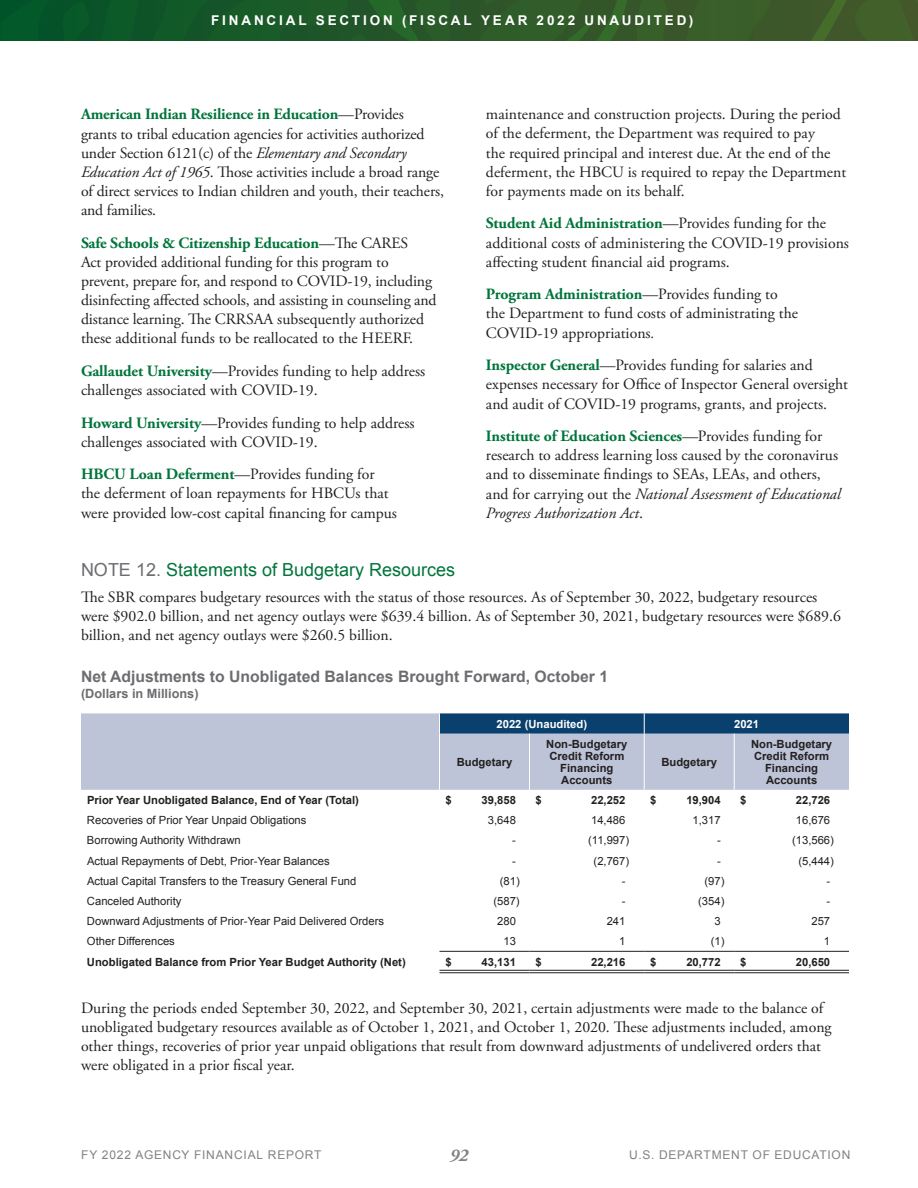
<style>
.page{position:relative;width:918px;height:1188px;background:#fff}
.page>*{position:absolute;margin:0;border:0;box-sizing:border-box;transform-origin:0 0}
.t1{font:18px "Arial";color:#01753b}
.t2{font:italic 700 18px "Adobe Garamond Pro";color:#808285}
.t3{font:15.75px/19px "Adobe Garamond Pro";color:#231f20}
.t4{font:700 15.75px "Arial";color:#6c6d70}
.t5{font:700 13.5px "Arial";letter-spacing:.215em;color:#fff}
.t6{font:700 12.75px "Arial";color:#6c6d70}
.t7{font:12px "Arial";letter-spacing:.065em;color:#808285}
.t8{font:11.25px "Arial";color:#231f20}
.t9{font:700 11.25px/12px "Arial";color:#231f20;text-align:center}
.t10{font:700 11.25px "Arial";color:#fff}
.s1{font-weight:700;color:#01753b}
.s2{font-style:italic}
.s3{color:#6c6d70}
</style>
<div class="page">
<svg style="left:0;top:0;width:918px;height:40px;background:#265929"></svg>
<div style="left:81px;top:713px;width:768px;height:77px;background:#bdc4d7"></div>
<hr style="left:440px;top:951px;width:90px;height:1px;background:#231f20">
<hr style="left:530px;top:951px;width:114px;height:1px;background:#231f20">
<hr style="left:644px;top:951px;width:90px;height:1px;background:#231f20">
<hr style="left:734px;top:951px;width:115px;height:1px;background:#231f20">
<hr style="left:440px;top:970px;width:90px;height:1px;background:#231f20">
<hr style="left:440px;top:973px;width:90px;height:1px;background:#231f20">
<hr style="left:530px;top:970px;width:114px;height:1px;background:#231f20">
<hr style="left:530px;top:973px;width:114px;height:1px;background:#231f20">
<hr style="left:644px;top:970px;width:90px;height:1px;background:#231f20">
<hr style="left:644px;top:973px;width:90px;height:1px;background:#231f20">
<hr style="left:734px;top:970px;width:115px;height:1px;background:#231f20">
<hr style="left:734px;top:973px;width:115px;height:1px;background:#231f20">
<svg style="left:439px;top:713px;width:410px;height:21px;background:#134774"></svg>
<hr style="left:439px;top:734px;width:1px;height:56px;background:#fff">
<hr style="left:529px;top:734px;width:1px;height:56px;background:#fff">
<hr style="left:644px;top:734px;width:1px;height:56px;background:#fff">
<hr style="left:734px;top:734px;width:1px;height:56px;background:#fff">
<p class="t5" style="left:211px;top:12px;width:484px">FINANCIAL SECTION (FISCAL YEAR 2022 UNAUDITED)</p>
<p class="t3" style="left:81px;top:105px;width:364px"><span class="s1">American Indian Resilience in Education</span>—Provides<br>grants to tribal education agencies for activities authorized under Section 6121(c) of the <span class="s2">Elementary and Secondary Education Act of 1965</span>. Those activities include a broad range of direct services to Indian children and youth, their teachers, and families.</p>
<p class="t3" style="left:81px;top:234px;width:357px"><span class="s1">Safe Schools &amp; Citizenship Education</span>—The CARES<br>Act provided additional funding for this program to prevent, prepare for, and respond to COVID-19, including disinfecting affected schools, and assisting in counseling and distance learning. The CRRSAA subsequently authorized these additional funds to be reallocated to the HEERF.</p>
<p class="t3" style="left:81px;top:362px;width:346px"><span class="s1">Gallaudet University</span>—Provides funding to help address challenges associated with COVID-19.</p>
<p class="t3" style="left:81px;top:414px;width:335px"><span class="s1">Howard University</span>—Provides funding to help address challenges associated with COVID-19.</p>
<p class="t3" style="left:81px;top:465px;width:317px"><span class="s1">HBCU Loan Deferment</span>—Provides funding for the deferment of loan repayments for HBCUs that were provided low-cost capital financing for campus</p>
<p class="t3" style="left:486px;top:105px;width:362px">maintenance and construction projects. During the period of the deferment, the Department was required to pay<br>the required principal and interest due. At the end of the deferment, the HBCU is required to repay the Department for payments made on its behalf.</p>
<p class="t3" style="left:486px;top:214px;width:365px"><span class="s1">Student Aid Administration</span>—Provides funding for the additional costs of administering the COVID-19 provisions affecting student financial aid programs.</p>
<p class="t3" style="left:486px;top:285px;width:314px"><span class="s1">Program Administration</span>—Provides funding to the Department to fund costs of administrating the<br>COVID-19 appropriations<span class="s2">.</span></p>
<p class="t3" style="left:486px;top:356px;width:363px"><span class="s1">Inspector General</span>—Provides funding for salaries and expenses necessary for Office of Inspector General oversight and audit of COVID-19 programs, grants, and projects.</p>
<p class="t3" style="left:486px;top:427px;width:356px"><span class="s1">Institute of Education Sciences</span><span class="s2">—</span>Provides funding for research to address learning loss caused by the coronavirus and to disseminate findings to SEAs, LEAs, and others, and for carrying out the <span class="s2">National Assessment of Educational Progress Authorization Act</span>.</p>
<h3 class="t1" style="left:81px;top:558px;width:376px"><span class="s3">NOTE 12.</span> Statements of Budgetary Resources</h3>
<p class="t3" style="left:81px;top:588px;width:761px">The SBR compares budgetary resources with the status of those resources. As of September 30, 2022, budgetary resources were $902.0 billion, and net agency outlays were $639.4 billion. As of September 30, 2021, budgetary resources were $689.6 billion, and net agency outlays were $260.5 billion.</p>
<p class="t4" style="left:81px;top:666px;width:529px">Net Adjustments to Unobligated Balances Brought Forward, October 1</p>
<p class="t6" style="left:81px;top:686px;width:119px">(Dollars in Millions)</p>
<p class="t10" style="left:497px;top:716px;width:92px">2022 (Unaudited)</p>
<p class="t10" style="left:734px;top:716px;width:27px">2021</p>
<p class="t9" style="left:457px;top:756px;width:57px">Budgetary</p>
<p class="t9" style="left:546px;top:738px;width:83px">Non-Budgetary<br>Credit Reform<br>Financing<br>Accounts</p>
<p class="t9" style="left:751px;top:738px;width:83px">Non-Budgetary<br>Credit Reform<br>Financing<br>Accounts</p>
<p class="t9" style="left:661px;top:756px;width:57px">Budgetary</p>
<p class="t9" style="left:87px;top:794px;width:273px">Prior Year Unobligated Balance, End of Year (Total)</p>
<p class="t9" style="left:446px;top:794px;width:8px">$</p>
<p class="t9" style="left:482px;top:794px;width:36px">39,858</p>
<p class="t9" style="left:536px;top:794px;width:8px">$</p>
<p class="t9" style="left:591px;top:794px;width:36px">22,252</p>
<p class="t9" style="left:650px;top:794px;width:8px">$</p>
<p class="t9" style="left:686px;top:794px;width:36px">19,904</p>
<p class="t9" style="left:740px;top:794px;width:8px">$</p>
<p class="t9" style="left:796px;top:794px;width:36px">22,726</p>
<p class="t8" style="left:87px;top:813px;width:221px">Recoveries of Prior Year Unpaid Obligations</p>
<p class="t8" style="left:488px;top:813px;width:30px">3,648</p>
<p class="t8" style="left:591px;top:813px;width:36px">14,486</p>
<p class="t8" style="left:693px;top:813px;width:30px">1,317</p>
<p class="t8" style="left:796px;top:813px;width:36px">16,676</p>
<p class="t8" style="left:87px;top:833px;width:155px">Borrowing Authority Withdrawn</p>
<p class="t8" style="left:512px;top:833px;width:5px">-</p>
<p class="t8" style="left:588px;top:833px;width:43px">(11,997)</p>
<p class="t8" style="left:717px;top:833px;width:5px">-</p>
<p class="t8" style="left:792px;top:833px;width:43px">(13,566)</p>
<p class="t8" style="left:87px;top:853px;width:244px">Actual Repayments of Debt, Prior-Year Balances</p>
<p class="t8" style="left:512px;top:853px;width:5px">-</p>
<p class="t8" style="left:594px;top:853px;width:37px">(2,767)</p>
<p class="t8" style="left:717px;top:853px;width:5px">-</p>
<p class="t8" style="left:798px;top:853px;width:37px">(5,444)</p>
<p class="t8" style="left:87px;top:873px;width:271px">Actual Capital Transfers to the Treasury General Fund</p>
<p class="t8" style="left:500px;top:873px;width:22px">(81)</p>
<p class="t8" style="left:622px;top:873px;width:5px">-</p>
<p class="t8" style="left:704px;top:873px;width:22px">(97)</p>
<p class="t8" style="left:827px;top:873px;width:5px">-</p>
<p class="t8" style="left:87px;top:894px;width:96px">Canceled Authority</p>
<p class="t8" style="left:493px;top:894px;width:28px">(587)</p>
<p class="t8" style="left:622px;top:894px;width:5px">-</p>
<p class="t8" style="left:698px;top:894px;width:28px">(354)</p>
<p class="t8" style="left:827px;top:894px;width:5px">-</p>
<p class="t8" style="left:87px;top:914px;width:299px">Downward Adjustments of Prior-Year Paid Delivered Orders</p>
<p class="t8" style="left:497px;top:914px;width:20px">280</p>
<p class="t8" style="left:607px;top:914px;width:20px">241</p>
<p class="t8" style="left:714px;top:914px;width:8px">3</p>
<p class="t8" style="left:811px;top:914px;width:20px">257</p>
<p class="t8" style="left:87px;top:934px;width:89px">Other Differences</p>
<p class="t8" style="left:503px;top:934px;width:14px">13</p>
<p class="t8" style="left:619px;top:934px;width:8px">1</p>
<p class="t8" style="left:711px;top:934px;width:15px">(1)</p>
<p class="t8" style="left:824px;top:934px;width:8px">1</p>
<p class="t9" style="left:87px;top:956px;width:320px">Unobligated Balance from Prior Year Budget Authority (Net)</p>
<p class="t9" style="left:446px;top:956px;width:8px">$</p>
<p class="t9" style="left:482px;top:956px;width:36px">43,131</p>
<p class="t9" style="left:536px;top:956px;width:8px">$</p>
<p class="t9" style="left:591px;top:956px;width:36px">22,216</p>
<p class="t9" style="left:650px;top:956px;width:8px">$</p>
<p class="t9" style="left:686px;top:956px;width:36px">20,772</p>
<p class="t9" style="left:740px;top:956px;width:8px">$</p>
<p class="t9" style="left:796px;top:956px;width:36px">20,650</p>
<p class="t3" style="left:81px;top:999px;width:752px">During the periods ended September 30, 2022, and September 30, 2021, certain adjustments were made to the balance of unobligated budgetary resources available as of October 1, 2021, and October 1, 2020. These adjustments included, among other things, recoveries of prior year unpaid obligations that result from downward adjustments of undelivered orders that were obligated in a prior fiscal year.</p>
<p class="t7" style="left:81px;top:1147px;width:242px">FY 2022 AGENCY FINANCIAL REPORT</p>
<p class="t2" style="left:450px;top:1145px;width:20px">92</p>
<p class="t7" style="left:629px;top:1147px;width:223px">U.S. DEPARTMENT OF EDUCATION</p>
</div>
